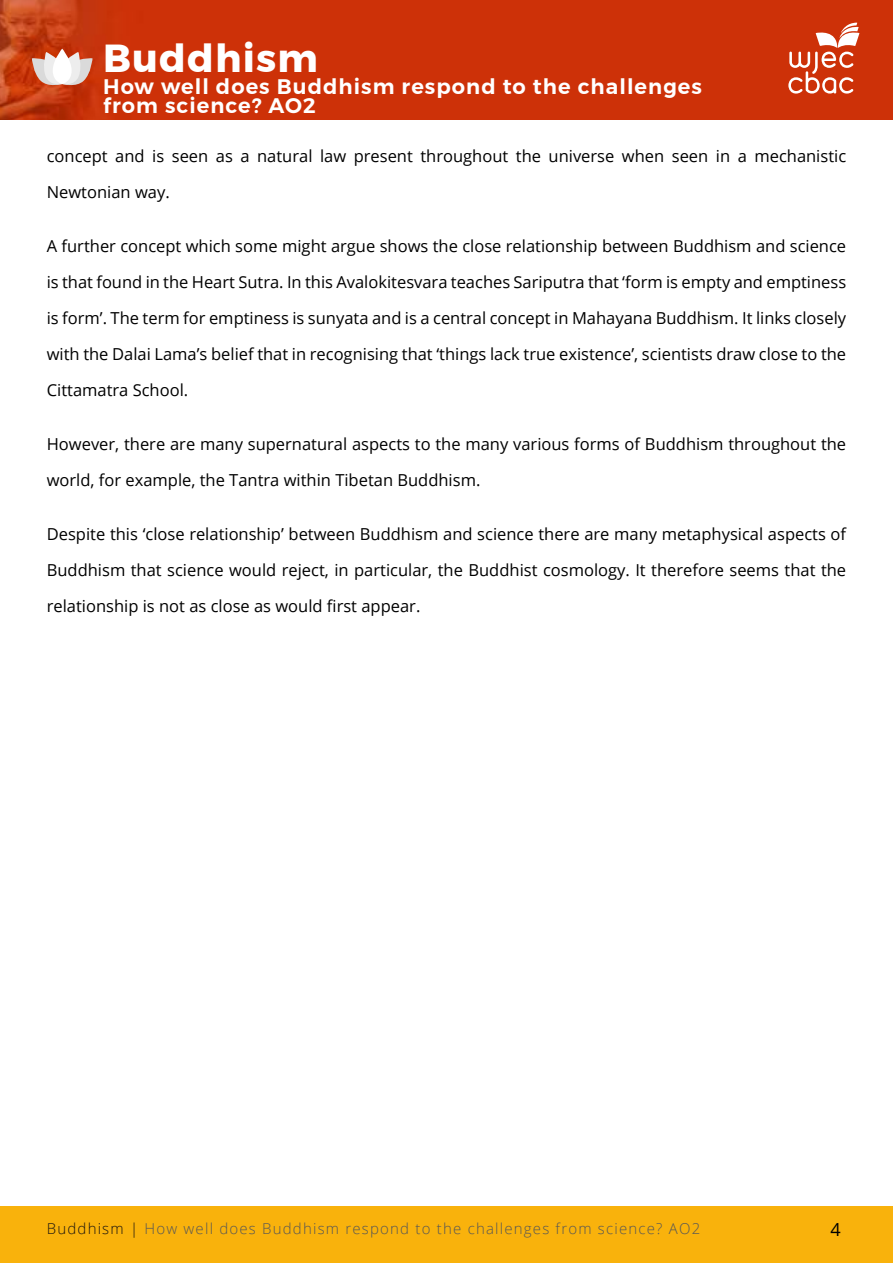
<style>
.page{position:relative;width:893px;height:1263px;background:#fff}
.page>*{position:absolute;margin:0;border:0;box-sizing:border-box;transform-origin:0 0}
.t1{font:700 39px "Montserrat";letter-spacing:.03em;color:#fff}
.t2{font:600 21px/19.5px "Montserrat";letter-spacing:.05em;color:#fff}
.t3{font:18px "Open Sans";color:#000}
.t4{font:16.5px/36px "Open Sans";color:#000}
.t5{font:300 15px "Open Sans";letter-spacing:.08em;color:#575756}
.s1{color:#1d160f}
</style>
<div class="page">
<img style="left:0;top:0;width:893px;height:119px">
<svg style="left:788px;top:23px;width:71px;height:71px"></svg>
<div style="left:0;top:1206px;width:893px;height:57px;background:#f9b20c"></div>
<svg style="left:32px;top:49px;width:60px;height:39px"></svg>
<svg style="left:57px;top:34px;width:11px;height:11px"></svg>
<h1 class="t1" style="left:103px;top:27px;width:216px">Buddhism</h1>
<p class="t2" style="left:103px;top:77px;width:600px">How well does Buddhism respond to the challenges from science? AO2</p>
<p class="t4" style="left:47px;top:138px;width:801px">concept and is seen as a natural law present throughout the universe when seen in a mechanistic<br>Newtonian way.</p>
<p class="t4" style="left:47px;top:228px;width:801px;text-align:justify">A further concept which some might argue shows the close relationship between Buddhism and science is that found in the Heart Sutra. In this Avalokitesvara teaches Sariputra that ‘form is empty and emptiness is form’. The term for emptiness is sunyata and is a central concept in Mahayana Buddhism. It links closely with the Dalai Lama’s belief that in recognising that ‘things lack true existence’, scientists draw close to the Cittamatra School.</p>
<p class="t4" style="left:47px;top:426px;width:801px">However, there are many supernatural aspects to the many various forms of Buddhism throughout the world, for example, the Tantra within Tibetan Buddhism.</p>
<p class="t4" style="left:47px;top:516px;width:801px;text-align:justify">Despite this ‘close relationship’ between Buddhism and science there are many metaphysical aspects of Buddhism that science would reject, in particular, the Buddhist cosmology. It therefore seems that the relationship is not as close as would first appear.</p>
<p class="t5" style="left:47px;top:1218px;width:655px"><span class="s1">Buddhism |</span> How well does Buddhism respond to the challenges from science? AO2</p>
<p class="t3" style="left:830px;top:1217px;width:12px">4</p>
</div>
